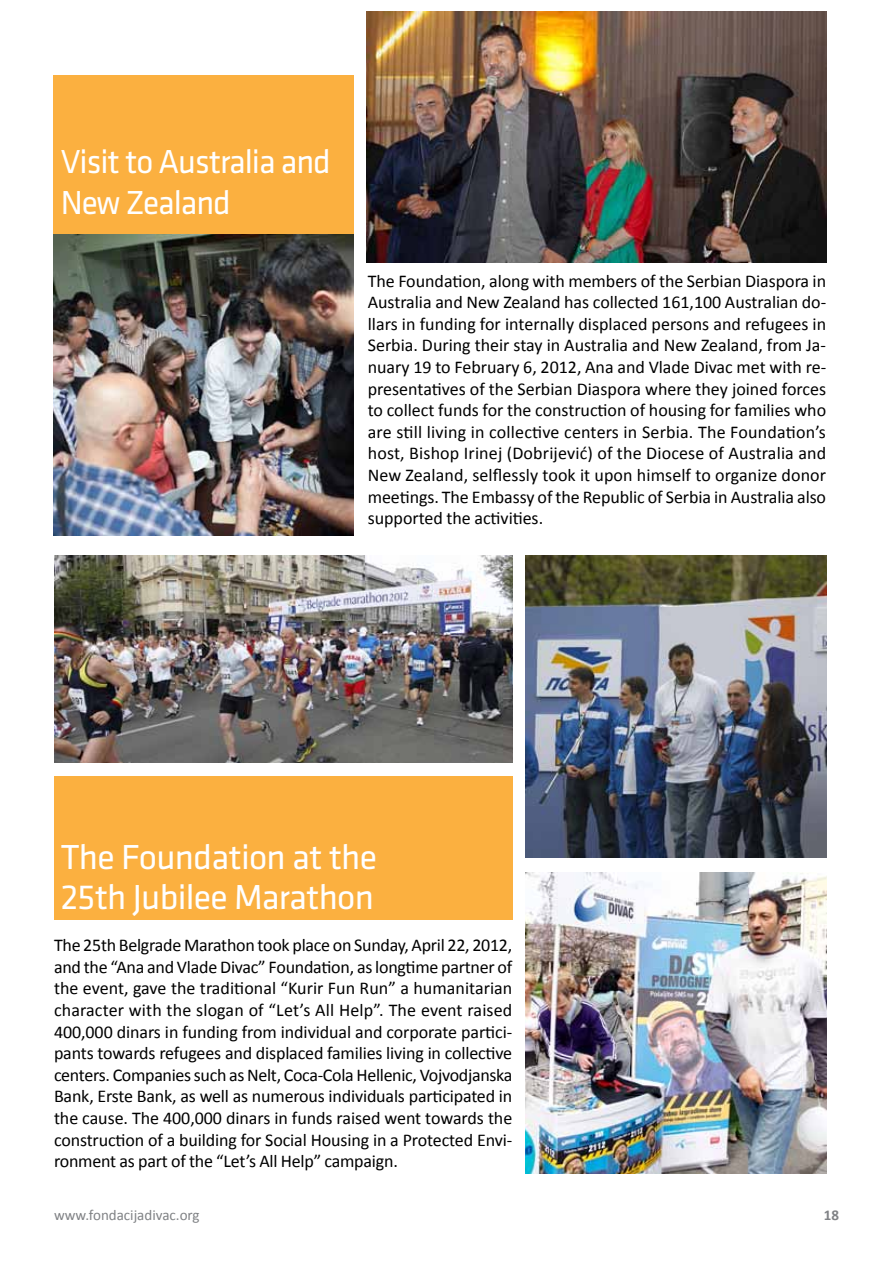
<style>
.page{position:relative;width:893px;height:1263px;background:#fff}
.page>*{position:absolute;margin:0;border:0;box-sizing:border-box;transform-origin:0 0}
.t1{font:36px/40.5px "Klavika";letter-spacing:-.02em;color:#fff}
.t2{font:34.5px/40.5px "Klavika";letter-spacing:-.03em;color:#fff}
.t3{font:18px/21.6px "Calibri";letter-spacing:-.005em;color:#000;text-align:justify}
.t4{font:15px "Calibri";color:#808285}
.t5{font:700 15px "Calibri";color:#808285}
</style>
<div class="page">
<div style="left:53px;top:75px;width:301px;height:178px;background:#fbb040"></div>
<img style="left:53px;top:234px;width:301px;height:301px">
<div style="left:54px;top:776px;width:458px;height:144px;background:#fbb040"></div>
<img style="left:526px;top:556px;width:300px;height:301px">
<img style="left:526px;top:872px;width:300px;height:302px">
<img style="left:367px;top:11px;width:459px;height:252px">
<img style="left:54px;top:556px;width:458px;height:206px">
<h2 class="t2" style="left:61px;top:142px;width:271px">Visit to Australia and<br>New Zealand</h2>
<p class="t3" style="left:368px;top:270px;width:460px">The Foundation, along with members of the Serbian Diaspora in Australia and New Zealand has collected 161,100 Australian do&shy;llars in funding for internally displaced persons and refugees in Serbia. During their stay in Australia and New Zealand, from Ja&shy;nuary 19 to February 6, 2012, Ana and Vlade Divac met with re&shy;presentatives of the Serbian Diaspora where they joined forces to collect funds for the construction of housing for families who are still living in collective centers in Serbia. The Foundation’s host, Bishop Irinej (Dobrijević) of the Diocese of Australia and New Zealand, selflessly took it upon himself to organize donor meetings. The Embassy of the Republic of Serbia in Australia also supported the activities.</p>
<h1 class="t1" style="left:61px;top:837px;width:318px">The Foundation at the<br>25th Jubilee Marathon</h1>
<p class="t3" style="left:54px;top:934px;width:460px">The 25th Belgrade Marathon took place on Sunday, April 22, 2012, and the “Ana and Vlade Divac” Foundation, as longtime partner of the event, gave the traditional “Kurir Fun Run” a humanitarian character with the slogan of “Let’s All Help”. The event raised 400,000 dinars in funding from individual and corporate partici&shy;pants towards refugees and displaced families living in collective centers. Companies such as Nelt, Coca-Cola Hellenic, Vojvodjanska Bank, Erste Bank, as well as numerous individuals participated in the cause. The 400,000 dinars in funds raised went towards the construction of a building for Social Housing in a Protected Envi&shy;ronment as part of the “Let’s All Help” campaign.</p>
<p class="t4" style="left:54px;top:1206px;width:147px">www.fondacijadivac.org</p>
<p class="t5" style="left:824px;top:1206px;width:17px">18</p>
</div>
